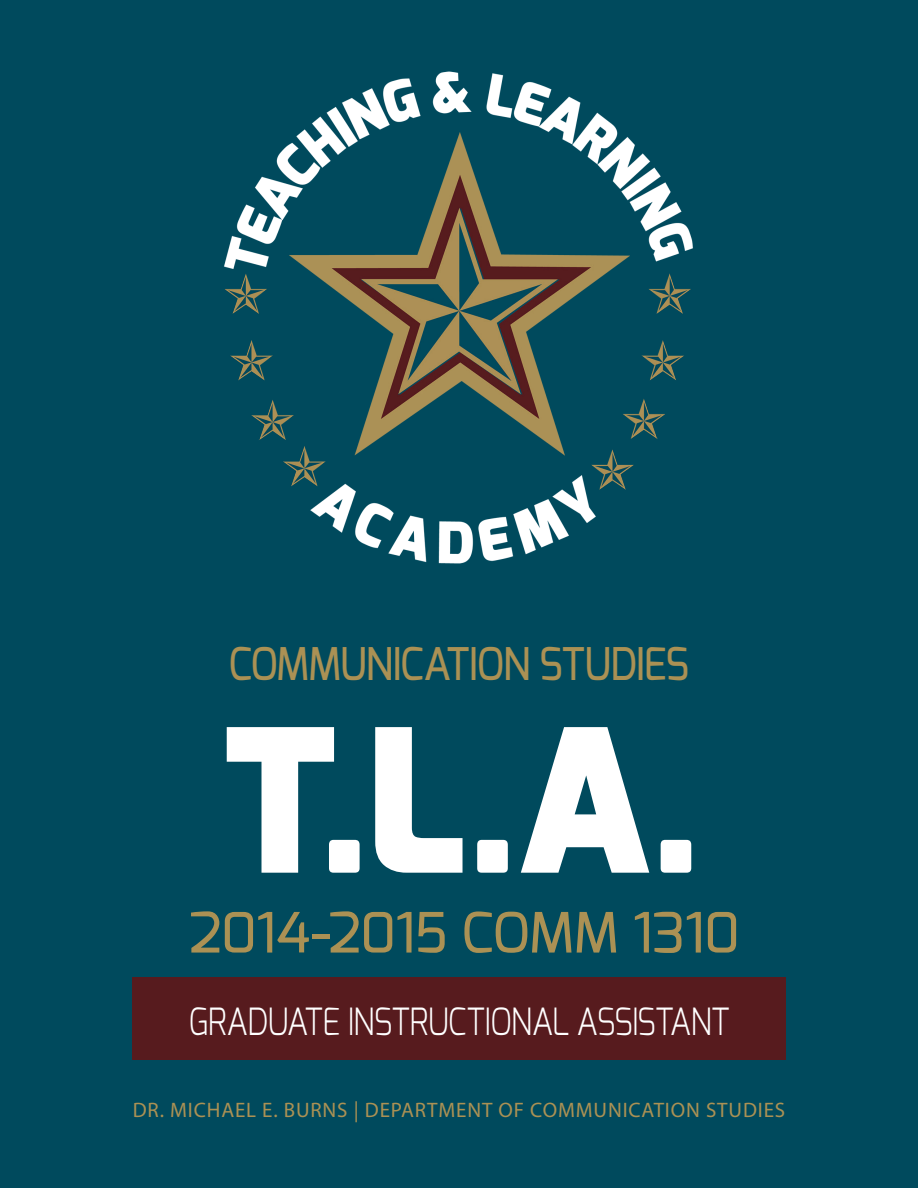
<style>
.page{position:relative;width:918px;height:1188px;background:#004a5d}
.page>*{position:absolute;margin:0;border:0;box-sizing:border-box;transform-origin:0 0}
.t1{font:500 55.5px "Exo";letter-spacing:-.01em;color:#ab9154}
.t2{font:500 45px "Exo";letter-spacing:-.025em;color:#ab9154;scale:.9 1}
.t3{font:300 37.5px "Exo";letter-spacing:-.025em;color:#fff;scale:.85 1}
.t4{font:21px "Myriad Pro";letter-spacing:.04em;color:#ab9154}
</style>
<div class="page">
<div style="left:132px;top:977px;width:654px;height:83px;background:#571b1e"></div>
<img style="left:224px;top:71px;width:469px;height:493px">
<svg style="left:227px;top:727px;width:464px;height:146px"></svg>
<h2 class="t2" style="left:229px;top:634px;width:513px">COMMUNICATION STUDIES</h2>
<h1 class="t1" style="left:189px;top:897px;width:552px">2014-2015 COMM 1310</h1>
<h3 class="t3" style="left:189px;top:998px;width:638px">GRADUATE INSTRUCTIONAL ASSISTANT</h3>
<p class="t4" style="left:133px;top:1097px;width:654px">DR. MICHAEL E. BURNS | DEPARTMENT OF COMMUNICATION STUDIES</p>
</div>
